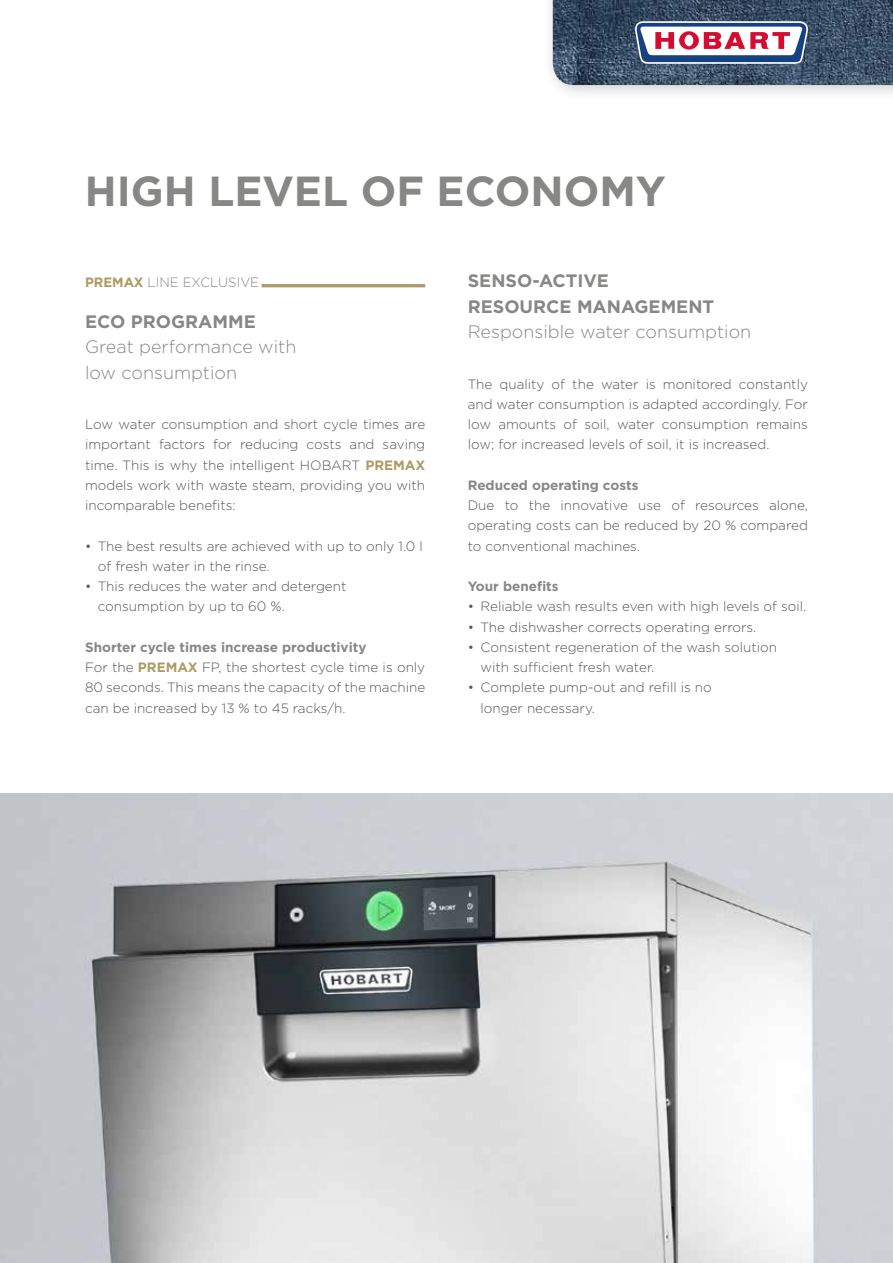
<style>
.page{position:relative;width:893px;height:1263px;background:#fff}
.page>*{position:absolute;margin:0;border:0;box-sizing:border-box;transform-origin:0 0}
.t1{font:700 42px "Gotham";color:#878786}
.t2{font:300 18px/25.5px "Gotham";color:#878786}
.t3{font:700 18px/25.5px "Gotham";color:#878786}
.t4{font:300 13.5px/20.2px "Gotham";color:#565656}
.t5{font:700 13.5px "Gotham";color:#878786}
.t6{font:300 13.5px "Gotham";color:#878786}
.s1{font-weight:700;color:#ae9a63}
.s2{font-weight:700;color:#878786}
</style>
<div class="page">
<img style="left:0;top:794px;width:893px;height:469px">
<hr style="left:261px;top:284px;width:164px;height:3px;background:#ae9a63">
<div style="left:541px;top:0;width:352px;height:102px;background:#000;opacity:.2"></div>
<img style="left:553px;top:0;width:340px;height:85px">
<svg style="left:635px;top:21px;width:173px;height:43px"></svg>
<h1 class="t1" style="left:85px;top:164px;width:583px">HIGH LEVEL OF ECONOMY</h1>
<p class="t6" style="left:85px;top:274px;width:176px"><span class="s1">PREMAX</span> LINE EXCLUSIVE</p>
<h2 class="t3" style="left:85px;top:309px;width:172px">ECO PROGRAMME</h2>
<h2 class="t2" style="left:85px;top:334px;width:213px">Great performance with low consumption</h2>
<p class="t4" style="left:85px;top:414px;width:342px;text-align:justify">Low water consumption and short cycle times are important factors for reducing costs and saving time. This is why the intelligent HOBART <span class="s1">PREMAX </span>models work with waste steam, providing you with incomparable benefits:</p>
<p class="t4" style="left:98px;top:535px;width:327px;text-indent:-13px">• The best results are achieved with up to only 1.0 l of fresh water in the rinse.</p>
<p class="t4" style="left:98px;top:576px;width:250px;text-indent:-13px">• This reduces the water and detergent consumption by up to 60 %.</p>
<p class="t4" style="left:85px;top:637px;width:342px"><span class="s2">Shorter cycle times increase productivity<br></span>For the <span class="s1">PREMAX</span> FP, the shortest cycle time is only 80 seconds. This means the capacity of the machine can be increased by 13 % to 45 racks/h.</p>
<h2 class="t3" style="left:468px;top:268px;width:248px">SENSO-ACTIVE<br>RESOURCE MANAGEMENT</h2>
<h2 class="t2" style="left:468px;top:319px;width:285px">Responsible water consumption</h2>
<p class="t4" style="left:468px;top:373px;width:342px;text-align:justify">The quality of the water is monitored constantly and water consumption is adapted accordingly. For low amounts of soil, water consumption remains low; for increased levels of soil, it is increased.</p>
<p class="t5" style="left:468px;top:476px;width:172px">Reduced operating costs</p>
<p class="t4" style="left:468px;top:495px;width:342px;text-align:justify">Due to the innovative use of resources alone, operating costs can be reduced by 20 % compared to conventional machines.</p>
<p class="t5" style="left:468px;top:577px;width:92px">Your benefits</p>
<p class="t4" style="left:468px;top:596px;width:340px">• Reliable wash results even with high levels of soil.</p>
<p class="t4" style="left:468px;top:616px;width:290px">• The dishwasher corrects operating errors.</p>
<p class="t4" style="left:480px;top:637px;width:298px;text-indent:-13px">• Consistent regeneration of the wash solution with sufficient fresh water.</p>
<p class="t4" style="left:480px;top:677px;width:233px;text-indent:-13px">• Complete pump-out and refill is no longer necessary.</p>
</div>
